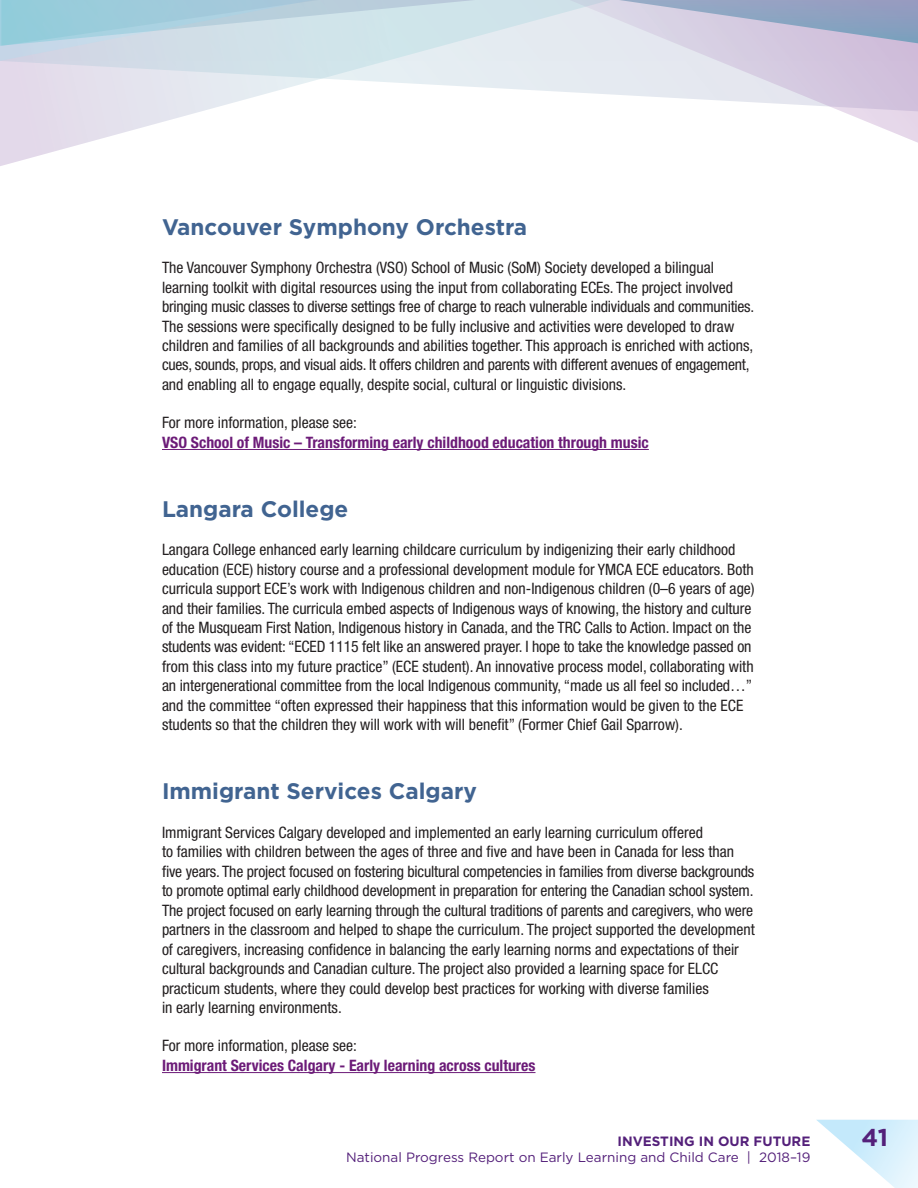
<style>
.page{position:relative;width:918px;height:1188px;background:#fff}
.page>*{position:absolute;margin:0;border:0;box-sizing:border-box;transform-origin:0 0}
.t1{font:700 24.3px "Gotham";color:#54207a}
.t2{font:700 22.5px "Gotham";color:#416491}
.t3{font:condensed 15.75px/19.5px "Helvetica Neue LT Std";color:#231f20}
.t4{font:700 condensed 15.75px "Helvetica Neue LT Std";color:#6c1b78}
.t5{font:13.5px "Gotham";color:#54207a}
.t6{font:700 13.5px "Gotham";color:#54207a}
</style>
<div class="page">
<svg style="left:817px;top:1120px;width:101px;height:68px"></svg>
<svg style="left:0;top:61px;width:350px;height:105px"></svg>
<svg style="left:0;top:46px;width:350px;height:15px;background:#cfdce7"></svg>
<svg style="left:0;top:0;width:350px;height:46px;background:#b2d3e0"></svg>
<svg style="left:350px;top:0;width:568px;height:143px"></svg>
<hr style="left:162px;top:449px;width:487px;height:1px;background:#6c1b78">
<hr style="left:162px;top:1072px;width:374px;height:1px;background:#6c1b78">
<h2 class="t2" style="left:162px;top:214px;width:367px">Vancouver Symphony Orchestra</h2>
<p class="t3" style="left:162px;top:258px;width:594px">The Vancouver Symphony Orchestra (VSO) School of Music (SoM) Society developed a bilingual learning toolkit with digital resources using the input from collaborating ECEs. The project involved bringing music classes to diverse settings free of charge to reach vulnerable individuals and communities.<br>The sessions were specifically designed to be fully inclusive and activities were developed to draw children and families of all backgrounds and abilities together. This approach is enriched with actions, cues, sounds, props, and visual aids. It offers children and parents with different avenues of engagement, and enabling all to engage equally, despite social, cultural or linguistic divisions.</p>
<p class="t3" style="left:162px;top:413px;width:197px">For more information, please see:</p>
<p class="t4" style="left:162px;top:433px;width:488px">VSO School of Music – Transforming early childhood education through music</p>
<h2 class="t2" style="left:162px;top:496px;width:188px">Langara College</h2>
<p class="t3" style="left:162px;top:540px;width:594px">Langara College enhanced early learning childcare curriculum by indigenizing their early childhood education (ECE) history course and a professional development module for YMCA ECE educators. Both curricula support ECE’s work with Indigenous children and non-Indigenous children (0–6 years of age) and their families. The curricula embed aspects of Indigenous ways of knowing, the history and culture of the Musqueam First Nation, Indigenous history in Canada, and the TRC Calls to Action. Impact on the students was evident: “ECED 1115 felt like an answered prayer. I hope to take the knowledge passed on from this class into my future practice” (ECE student). An innovative process model, collaborating with an intergenerational committee from the local Indigenous community, “made us all feel so included…” and the committee “often expressed their happiness that this information would be given to the ECE students so that the children they will work with will benefit” (Former Chief Gail Sparrow).</p>
<h2 class="t2" style="left:162px;top:778px;width:316px">Immigrant Services Calgary</h2>
<p class="t3" style="left:162px;top:822px;width:594px">Immigrant Services Calgary developed and implemented an early learning curriculum offered<br>to families with children between the ages of three and five and have been in Canada for less than five years. The project focused on fostering bicultural competencies in families from diverse backgrounds to promote optimal early childhood development in preparation for entering the Canadian school system.<br>The project focused on early learning through the cultural traditions of parents and caregivers, who were partners in the classroom and helped to shape the curriculum. The project supported the development of caregivers, increasing confidence in balancing the early learning norms and expectations of their cultural backgrounds and Canadian culture. The project also provided a learning space for ELCC practicum students, where they could develop best practices for working with diverse families<br>in early learning environments.</p>
<p class="t3" style="left:162px;top:1036px;width:197px">For more information, please see:</p>
<p class="t4" style="left:162px;top:1056px;width:375px">Immigrant Services Calgary - Early learning across cultures</p>
<p class="t6" style="left:617px;top:1133px;width:194px">INVESTING IN OUR FUTURE</p>
<p class="t5" style="left:346px;top:1150px;width:466px">National Progress Report on Early Learning and Child Care | 2018–19</p>
<h1 class="t1" style="left:862px;top:1123px;width:28px">41</h1>
</div>
